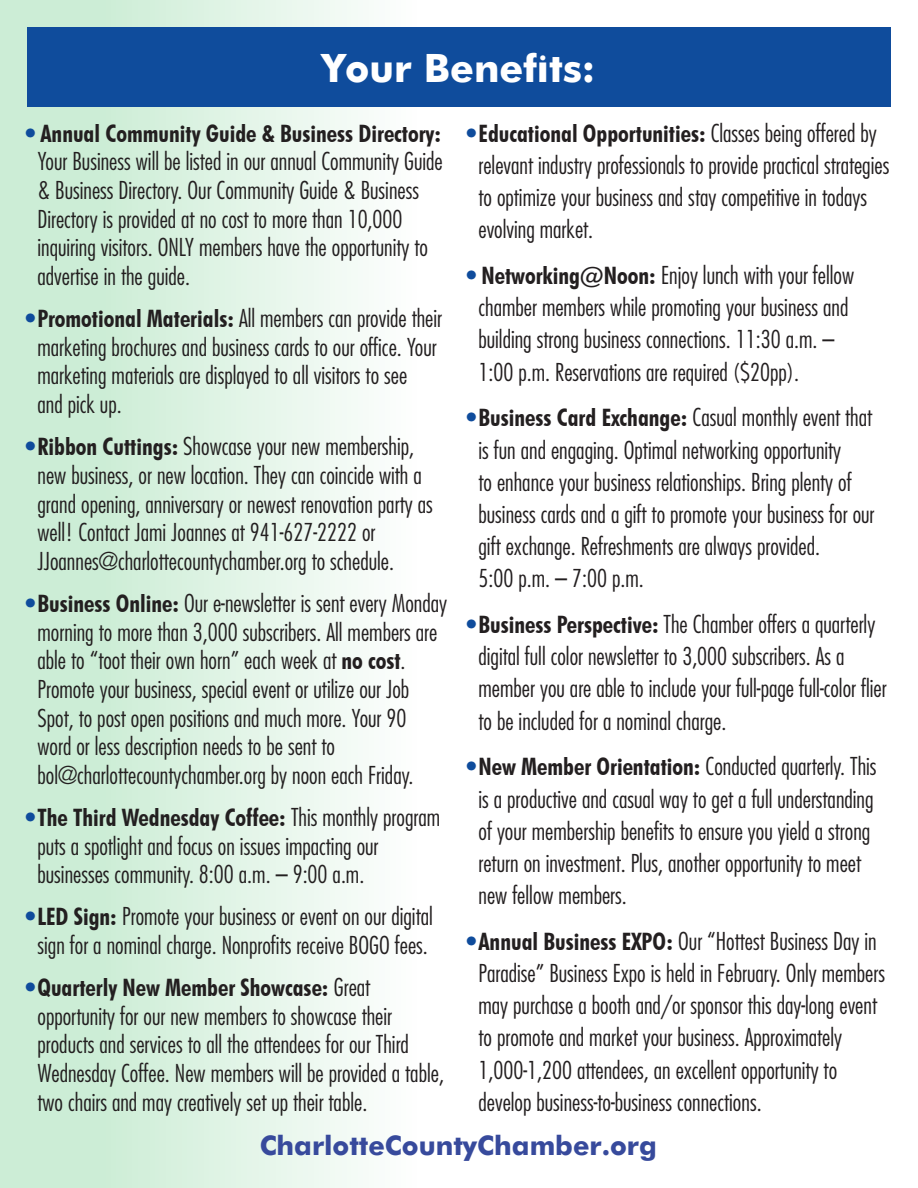
<style>
.page{position:relative;width:918px;height:1188px;background:#fff}
.page>*{position:absolute;margin:0;border:0;box-sizing:border-box;transform-origin:0 0}
.t1{font:700 39px "Futura";color:#fff}
.t2{font:700 27px "Futura";color:#374a9c}
.t3{font:300 condensed 24px/28.7px "Futura";color:#231f20}
.s1{color:#0f4c9c}
.s2{font-family:"Futura BT";font-weight:700}
</style>
<div class="page">
<div style="left:0;top:0;width:428px;height:1188px;background:linear-gradient(to right,#c3eace,#fdfefd)"></div>
<div style="left:27px;top:27px;width:864px;height:80px;background:#0f4c9c"></div>
<p class="t1" style="left:322px;top:40px;width:275px">Your Benefits:</p>
<p class="t3" style="left:479px;top:117px;width:412px;line-height:32.2px;text-indent:-12px"><span class="s1">•</span><span class="s2">Educational Opportunities:</span> Classes being offered by relevant industry professionals to provide practical strategies to optimize your business and stay competitive in todays evolving market.</p>
<p class="t3" style="left:479px;top:259px;width:377px;line-height:32.2px;text-indent:-12px"><span class="s1">•</span> <span class="s2">Networking@Noon:</span> Enjoy lunch with your fellow chamber members while promoting your business and building strong business connections. 11:30 a.m. – 1:00 p.m. Reservations are required ($20pp).</p>
<p class="t3" style="left:479px;top:401px;width:398px;line-height:32.2px;text-indent:-12px"><span class="s1">•</span><span class="s2">Business Card Exchange:</span> Casual monthly event that is fun and engaging. Optimal networking opportunity<br>to enhance your business relationships. Bring plenty of business cards and a gift to promote your business for our gift exchange. Refreshments are always provided.<br>5:00 p.m. – 7:00 p.m.</p>
<p class="t3" style="left:479px;top:608px;width:410px;line-height:32.2px;text-indent:-12px"><span class="s1">•</span><span class="s2">Business Perspective:</span> The Chamber offers a quarterly digital full color newsletter to 3,000 subscribers. As a member you are able to include your full-page full-color flier to be included for a nominal charge.</p>
<p class="t3" style="left:479px;top:750px;width:400px;line-height:32.2px;text-indent:-12px"><span class="s1">•</span><span class="s2">New Member Orientation:</span> Conducted quarterly. This is a productive and casual way to get a full understanding of your membership benefits to ensure you yield a strong return on investment. Plus, another opportunity to meet new fellow members.</p>
<p class="t3" style="left:479px;top:925px;width:408px;line-height:32.2px;text-indent:-12px"><span class="s1">•</span><span class="s2">Annual Business EXPO:</span> Our “Hottest Business Day in Paradise” Business Expo is held in February. Only members may purchase a booth and/or sponsor this day-long event to promote and market your business. Approximately 1,000-1,200 attendees, an excellent opportunity to develop business-to-business connections.</p>
<p class="t2" style="left:260px;top:1126px;width:399px">CharlotteCountyChamber.org</p>
<p class="t3" style="left:38px;top:119px;width:407px;text-indent:-12px"><span class="s1">•</span> <span class="s2">Annual Community Guide &amp; Business Directory:<br></span>Your Business will be listed in our annual Community Guide &amp; Business Directory. Our Community Guide &amp; Business Directory is provided at no cost to more than 10,000 inquiring visitors. ONLY members have the opportunity to advertise in the guide.</p>
<p class="t3" style="left:38px;top:304px;width:406px;text-indent:-12px"><span class="s1">•</span><span class="s2">Promotional Materials:</span> All members can provide their marketing brochures and business cards to our office. Your marketing materials are displayed to all visitors to see<br>and pick up.</p>
<p class="t3" style="left:38px;top:432px;width:397px;text-indent:-12px"><span class="s1">•</span><span class="s2">Ribbon Cuttings:</span> Showcase your new membership, new business, or new location. They can coincide with a grand opening, anniversary or newest renovation party as well! Contact Jami Joannes at 941-627-2222 or JJoannes@charlottecountychamber.org to schedule.</p>
<p class="t3" style="left:38px;top:589px;width:411px;text-indent:-12px"><span class="s1">•</span><span class="s2">Business Online:</span> Our e-newsletter is sent every Monday morning to more than 3,000 subscribers. All members are able to “toot their own horn” each week at <span class="s2">no cost</span>.<br>Promote your business, special event or utilize our Job Spot, to post open positions and much more. Your 90<br>word or less description needs to be sent to bol@charlottecountychamber.org by noon each Friday.</p>
<p class="t3" style="left:38px;top:803px;width:404px;text-indent:-12px"><span class="s1">•</span><span class="s2">The Third Wednesday Coffee:</span> This monthly program puts a spotlight and focus on issues impacting our businesses community. 8:00 a.m. – 9:00 a.m.</p>
<p class="t3" style="left:26px;top:902px;width:409px;text-align:center"><span class="s1">•</span><span class="s2">LED Sign:</span> Promote your business or event on our digital sign for a nominal charge. Nonprofits receive BOGO fees.</p>
<p class="t3" style="left:38px;top:973px;width:408px;text-indent:-12px"><span class="s1">•</span><span class="s2">Quarterly New Member Showcase:</span> Great opportunity for our new members to showcase their products and services to all the attendees for our Third Wednesday Coffee. New members will be provided a table, two chairs and may creatively set up their table.</p>
</div>
